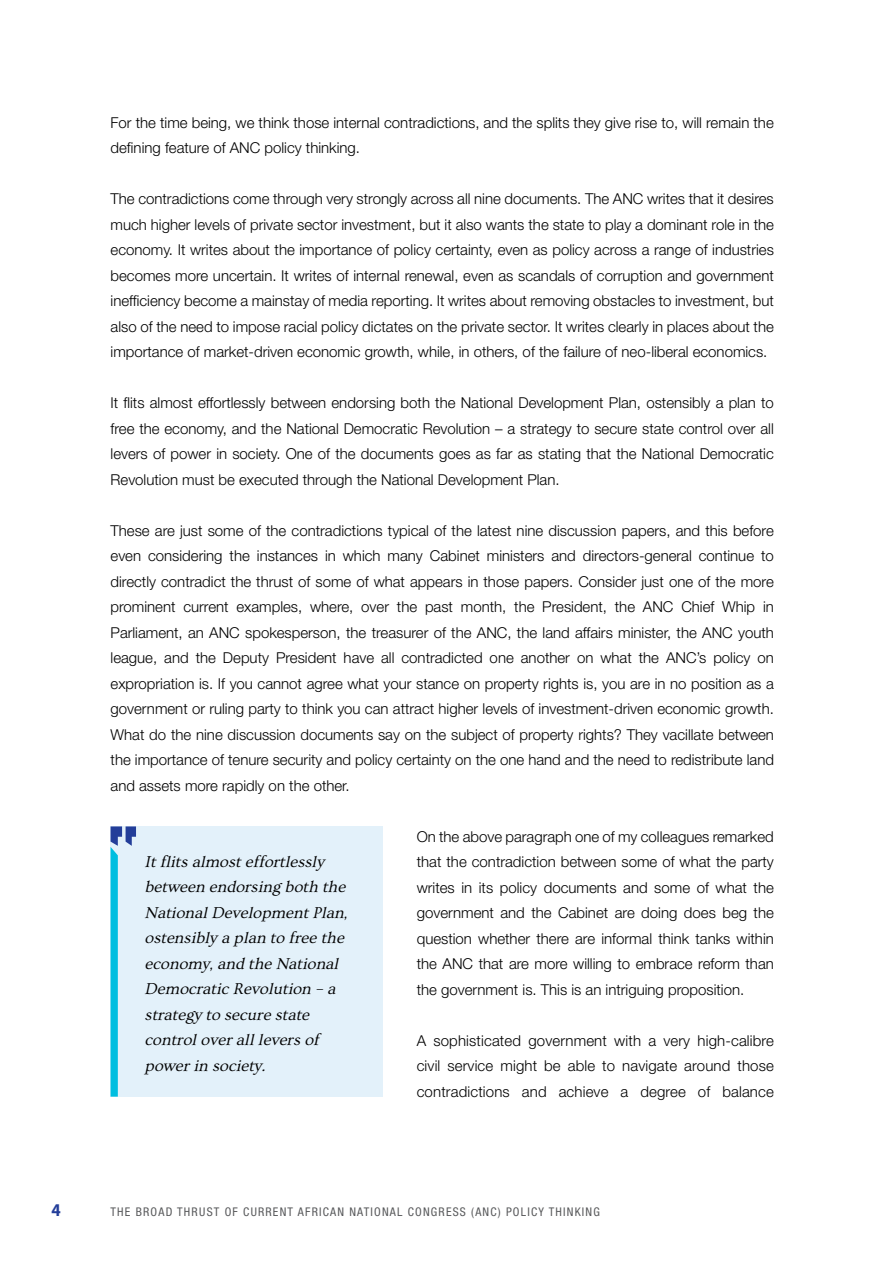
<style>
.page{position:relative;width:893px;height:1263px;background:#fff}
.page>*{position:absolute;margin:0;border:0;box-sizing:border-box;transform-origin:0 0}
.t1{font:700 semi-condensed 18px "Myriad Pro";color:#233e99}
.t2{font:italic 16.5px/25.5px "Ovo";letter-spacing:-.24em;color:#000}
.t3{font:300 15px/25.5px "Helvetica Neue LT Std";color:#000;text-align:justify}
.t4{font:condensed 12px "Helvetica Neue LT Std";letter-spacing:.1em;color:#58595b}
</style>
<div class="page">
<div style="left:111px;top:826px;width:272px;height:271px;background:#e3f1fa"></div>
<svg style="left:111px;top:826px;width:25px;height:271px"></svg>
<p class="t3" style="left:111px;top:109px;width:665px">For the time being, we think those internal contradictions, and the splits they give rise to, will remain the defining feature of ANC policy thinking.</p>
<p class="t3" style="left:111px;top:186px;width:665px">The contradictions come through very strongly across all nine documents. The ANC writes that it desires much higher levels of private sector investment, but it also wants the state to play a dominant role in the economy. It writes about the importance of policy certainty, even as policy across a range of industries becomes more uncertain. It writes of internal renewal, even as scandals of corruption and government inefficiency become a mainstay of media reporting. It writes about removing obstacles to investment, but also of the need to impose racial policy dictates on the private sector. It writes clearly in places about the importance of market‑driven economic growth, while, in others, of the failure of neo‑liberal economics.</p>
<p class="t3" style="left:111px;top:390px;width:665px">It flits almost effortlessly between endorsing both the National Development Plan, ostensibly a plan to free the economy, and the National Democratic Revolution – a strategy to secure state control over all levers of power in society. One of the documents goes as far as stating that the National Democratic Revolution must be executed through the National Development Plan.</p>
<p class="t3" style="left:111px;top:517px;width:665px">These are just some of the contradictions typical of the latest nine discussion papers, and this before even considering the instances in which many Cabinet ministers and directors‑general continue to directly contradict the thrust of some of what appears in those papers. Consider just one of the more prominent current examples, where, over the past month, the President, the ANC Chief Whip in Parliament, an ANC spokesperson, the treasurer of the ANC, the land affairs minister, the ANC youth league, and the Deputy President have all contradicted one another on what the ANC’s policy on expropriation is. If you cannot agree what your stance on property rights is, you are in no position as a government or ruling party to think you can attract higher levels of investment‑driven economic growth.<br>What do the nine discussion documents say on the subject of property rights? They vacillate between the importance of tenure security and policy certainty on the one hand and the need to redistribute land and assets more rapidly on the other.</p>
<p class="t3" style="left:417px;top:823px;width:359px">On the above paragraph one of my colleagues remarked that the contradiction between some of what the party writes in its policy documents and some of what the government and the Cabinet are doing does beg the question whether there are informal think tanks within the ANC that are more willing to embrace reform than the government is. This is an intriguing proposition.</p>
<p class="t3" style="left:417px;top:1027px;width:359px">A sophisticated government with a very high‑calibre civil service might be able to navigate around those contradictions and achieve a degree of balance</p>
<p class="t2" style="left:145px;top:849px;width:208px">Itflitsalmosteffortlessly between endorsing both the<br>NationalDevelopmentPlan, ostensibly a plan to free the economy,and the National<br>Democratic Revolution – a strategy to secure state controloverallleversof powerin society.</p>
<p class="t1" style="left:51px;top:1198px;width:11px">4</p>
<p class="t4" style="left:111px;top:1204px;width:373px">THE BROAD THRUST OF CURRENT AFRICAN NATIONAL CONGRESS (ANC</p>
<p class="t4" style="left:498px;top:1204px;width:104px">) POLICY THINKING</p>
</div>
